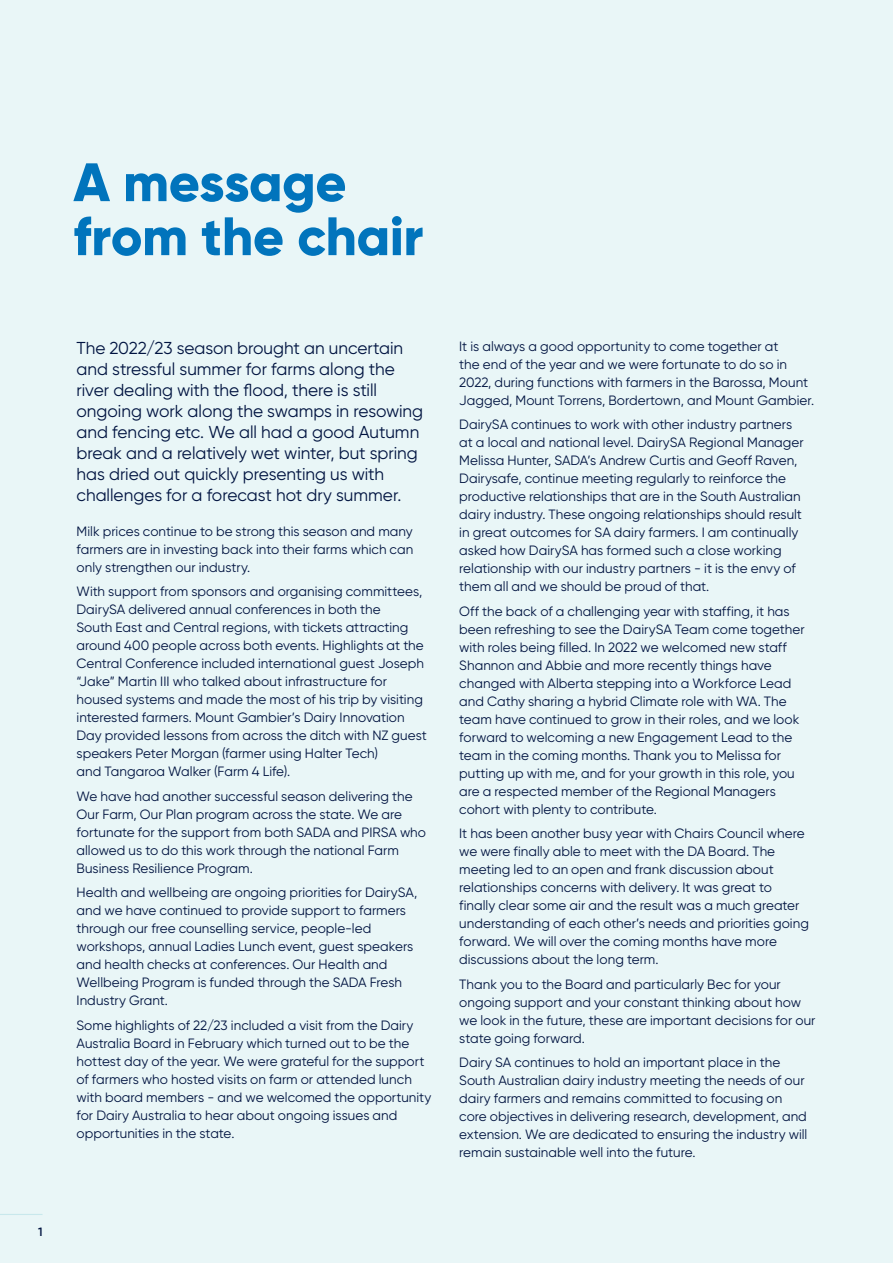
<style>
.page{position:relative;width:893px;height:1263px;background:#fff}
.page>*{position:absolute;margin:0;border:0;box-sizing:border-box;transform-origin:0 0}
.Section_heading_01{font:800 54px/54px "Gilroy";letter-spacing:-.01em;color:#0174bc}
.Intro_para{font:17.25px/21px "Gilroy";letter-spacing:-.005em;color:#001340}
.Body_copy{font:13.5px/18px "Gilroy";letter-spacing:.005em;color:#001340}
.t1{font:600 12px "Gilroy";color:#001340}
</style>
<div class="page">
<div style="left:0;top:0;width:892px;height:1263px;background:#e9f6f7"></div>
<hr style="left:0;top:1214px;width:43px;height:1px;background:#c8e8ec">
<p class="Section_heading_01" style="left:73px;top:155px;width:352px">A message from the chair</p>
<p class="t1" style="left:38px;top:1224px;width:6px">1</p>
<p class="Intro_para" style="left:77px;top:337px;width:348px">The 2022/23 season brought an uncertain and stressful summer for farms along the river dealing with the flood, there is still ongoing work along the swamps in resowing and fencing etc. We all had a good Autumn break and a relatively wet winter, but spring has dried out quickly presenting us with challenges for a forecast hot dry summer.</p>
<p class="Body_copy" style="left:77px;top:522px;width:338px;text-align:justify">Milk prices continue to be strong this season and many farmers are in investing back into their farms which can only strengthen our industry.</p>
<p class="Body_copy" style="left:77px;top:582px;width:352px">With support from sponsors and organising committees, DairySA delivered annual conferences in both the<br>South East and Central regions, with tickets attracting around 400 people across both events. Highlights at the Central Conference included international guest Joseph “Jake” Martin III who talked about infrastructure for housed systems and made the most of his trip by visiting interested farmers. Mount Gambier’s Dairy Innovation Day provided lessons from across the ditch with NZ guest speakers Peter Morgan (farmer using Halter Tech)<br>and Tangaroa Walker (Farm 4 Life).</p>
<p class="Body_copy" style="left:77px;top:787px;width:351px">We have had another successful season delivering the Our Farm, Our Plan program across the state. We are fortunate for the support from both SADA and PIRSA who allowed us to do this work through the national Farm Business Resilience Program.</p>
<p class="Body_copy" style="left:77px;top:883px;width:342px">Health and wellbeing are ongoing priorities for DairySA, and we have continued to provide support to farmers through our free counselling service, people-led workshops, annual Ladies Lunch event, guest speakers and health checks at conferences. Our Health and Wellbeing Program is funded through the SADA Fresh Industry Grant.</p>
<p class="Body_copy" style="left:77px;top:1016px;width:356px">Some highlights of 22/23 included a visit from the Dairy Australia Board in February which turned out to be the hottest day of the year. We were grateful for the support of farmers who hosted visits on farm or attended lunch with board members - and we welcomed the opportunity for Dairy Australia to hear about ongoing issues and opportunities in the state.</p>
<p class="Body_copy" style="left:459px;top:337px;width:356px">It is always a good opportunity to come together at<br>the end of the year and we were fortunate to do so in 2022, during functions with farmers in the Barossa, Mount Jagged, Mount Torrens, Bordertown, and Mount Gambier.</p>
<p class="Body_copy" style="left:459px;top:415px;width:346px">DairySA continues to work with other industry partners at a local and national level. DairySA Regional Manager Melissa Hunter, SADA’s Andrew Curtis and Geoff Raven, Dairysafe, continue meeting regularly to reinforce the productive relationships that are in the South Australian dairy industry. These ongoing relationships should result in great outcomes for SA dairy farmers. I am continually asked how DairySA has formed such a close working relationship with our industry partners - it is the envy of them all and we should be proud of that.</p>
<p class="Body_copy" style="left:459px;top:602px;width:347px">Off the back of a challenging year with staffing, it has been refreshing to see the DairySA Team come together with roles being filled. In 2022 we welcomed new staff Shannon and Abbie and more recently things have changed with Alberta stepping into a Workforce Lead and Cathy sharing a hybrid Climate role with WA. The team have continued to grow in their roles, and we look forward to welcoming a new Engagement Lead to the team in the coming months. Thank you to Melissa for putting up with me, and for your growth in this role, you are a respected member of the Regional Managers cohort with plenty to contribute.</p>
<p class="Body_copy" style="left:459px;top:824px;width:351px">It has been another busy year with Chairs Council where we were finally able to meet with the DA Board. The meeting led to an open and frank discussion about relationships concerns with delivery. It was great to finally clear some air and the result was a much greater understanding of each other’s needs and priorities going forward. We will over the coming months have more discussions about the long term.</p>
<p class="Body_copy" style="left:459px;top:975px;width:358px">Thank you to the Board and particularly Bec for your ongoing support and your constant thinking about how we look in the future, these are important decisions for our state going forward.</p>
<p class="Body_copy" style="left:459px;top:1053px;width:350px">Dairy SA continues to hold an important place in the South Australian dairy industry meeting the needs of our dairy farmers and remains committed to focusing on core objectives in delivering research, development, and extension. We are dedicated to ensuring the industry will remain sustainable well into the future.</p>
</div>
